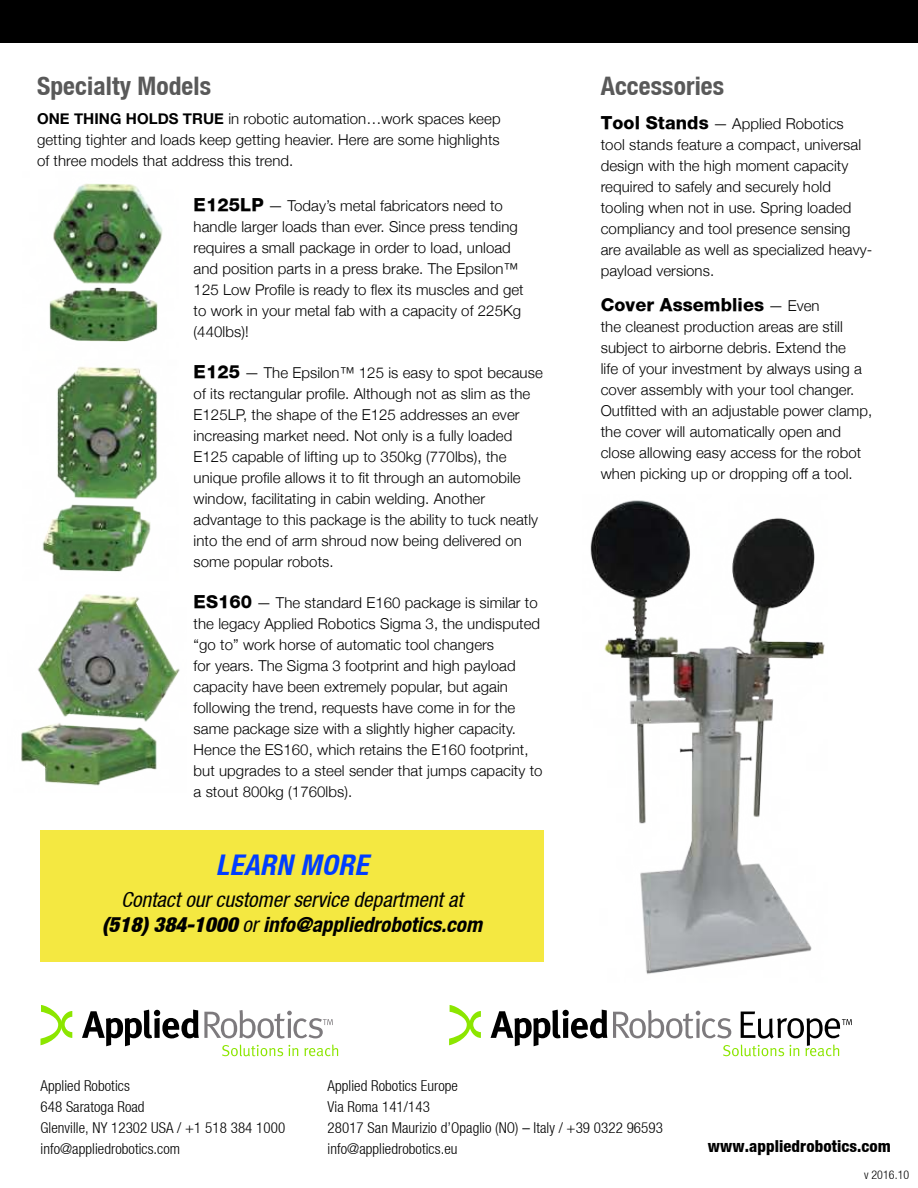
<style>
.page{position:relative;width:918px;height:1188px;background:#fff}
.page>*{position:absolute;margin:0;border:0;box-sizing:border-box;transform-origin:0 0}
.t1{font:28.5px "Helvetica Neue Bold Cond Obl";letter-spacing:.015em;color:#003dff}
.t2{font:25.5px "Helvetica Neue Bold Cond";letter-spacing:.005em;color:#595959}
.t3{font:21px "Helvetica Neue Bold Cond Obl";color:#000}
.t4{font:21px "Helvetica Neue Condensed Obl";color:#000}
.t5{font:800 18px "Helvetica Neue";letter-spacing:.005em;color:#000}
.t6{font:16.5px "Helvetica Neue Heavy Cond";letter-spacing:.005em;color:#000}
.t7{font:300 15px/21px "Helvetica Neue";letter-spacing:.005em;color:#000}
.t8{font:15px/21px "Helvetica Neue Light Cond";letter-spacing:.005em;color:#000}
.t9{font:12px "Helvetica Neue Light Cond";letter-spacing:.005em;color:#000}
.s1{font-weight:700}
.s2{font-weight:800;font-size:18px}
.s3{font-family:"Helvetica Neue Black Cond Obl"}
.s4{font-family:"Helvetica Neue Condensed Obl"}
.s5{font-weight:300;font-size:15px}
</style>
<div class="page">
<hr style="left:0;top:0;width:1px;height:172px;background:#003dff">
<div style="left:0;top:0;width:918px;height:42px;background:#000"></div>
<div style="left:41px;top:830px;width:503px;height:131px;background:#f4e841"></div>
<svg style="left:41px;top:1005px;width:31px;height:40px"></svg>
<svg style="left:82px;top:1010px;width:256px;height:46px"></svg>
<svg style="left:449px;top:1005px;width:32px;height:40px"></svg>
<svg style="left:491px;top:1010px;width:116px;height:36px"></svg>
<svg style="left:613px;top:1010px;width:239px;height:46px"></svg>
<img style="left:49px;top:183px;width:114px;height:159px">
<img style="left:42px;top:367px;width:116px;height:205px">
<img style="left:21px;top:594px;width:159px;height:192px">
<img style="left:590px;top:500px;width:235px;height:474px">
<h2 class="t2" style="left:37px;top:74px;width:176px">Specialty Models</h2>
<p class="t7" style="left:37px;top:110px;width:465px;text-align:justify"><span class="s1">ONE THING HOLDS TRUE</span> in robotic automation…work spaces keep getting tighter and loads keep getting heavier. Here are some highlights of three models that address this trend.</p>
<p class="t7" style="left:194px;top:194px;width:332px"><span class="s2">E125LP</span> — Today’s metal fabricators need to handle larger loads than ever. Since press tending requires a small package in order to load, unload and position parts in a press brake. The Epsilon™ 125 Low Profile is ready to flex its muscles and get to work in your metal fab with a capacity of 225Kg (440lbs)!</p>
<p class="t7" style="left:194px;top:361px;width:351px"><span class="s2">E125</span> — The Epsilon™ 125 is easy to spot because of its rectangular profile. Although not as slim as the E125LP, the shape of the E125 addresses an ever increasing market need. Not only is a fully loaded E125 capable of lifting up to 350kg (770lbs), the unique profile allows it to fit through an automobile window, facilitating in cabin welding. Another advantage to this package is the ability to tuck neatly into the end of arm shroud now being delivered on some popular robots.</p>
<p class="t7" style="left:194px;top:591px;width:350px"><span class="s2">ES160</span> — The standard E160 package is similar to the legacy Applied Robotics Sigma 3, the undisputed “go to” work horse of automatic tool changers<br>for years. The Sigma 3 footprint and high payload capacity have been extremely popular, but again following the trend, requests have come in for the same package size with a slightly higher capacity.<br>Hence the ES160, which retains the E160 footprint, but upgrades to a steel sender that jumps capacity to a stout 800kg (1760lbs).</p>
<h1 class="t1" style="left:216px;top:852px;width:154px">LEARN MORE</h1>
<h3 class="t4" style="left:121px;top:890px;width:343px">Contact our customer service department at</h3>
<h3 class="t3" style="left:102px;top:915px;width:381px"><span class="s3">(518) 384-1000</span> <span class="s4">or</span> info@appliedrobotics.com</h3>
<h2 class="t2" style="left:601px;top:74px;width:125px">Accessories</h2>
<p class="t7" style="left:601px;top:112px;width:273px"><span class="s2">Tool Stands</span> — Applied Robotics<br>tool stands feature a compact, universal design with the high moment capacity required to safely and securely hold tooling when not in use. Spring loaded compliancy and tool presence sensing are available as well as specialized heavy&shy;payload versions.</p>
<p class="t5" style="left:601px;top:296px;width:220px">Cover Assemblies <span class="s5">— Even</span></p>
<p class="t7" style="left:601px;top:317px;width:273px">the cleanest production areas are still subject to airborne debris. Extend the<br>life of your investment by always using a cover assembly with your tool changer.<br>Outfitted with an adjustable power clamp, the cover will automatically open and close allowing easy access for the robot when picking up or dropping off a tool.</p>
<p class="t8" style="left:41px;top:1076px;width:246px">Applied Robotics<br>648 Saratoga Road<br>Glenville, NY 12302 USA / +1 518 384 1000 info@appliedrobotics.com</p>
<p class="t8" style="left:328px;top:1076px;width:337px">Applied Robotics Europe<br>Via Roma 141/143<br>28017 San Maurizio d’Opaglio (NO) – Italy / +39 0322 96593 info@appliedrobotics.eu</p>
<p class="t6" style="left:708px;top:1138px;width:185px">www.appliedrobotics.com</p>
<p class="t9" style="left:864px;top:1169px;width:47px">v 2016.10</p>
</div>
